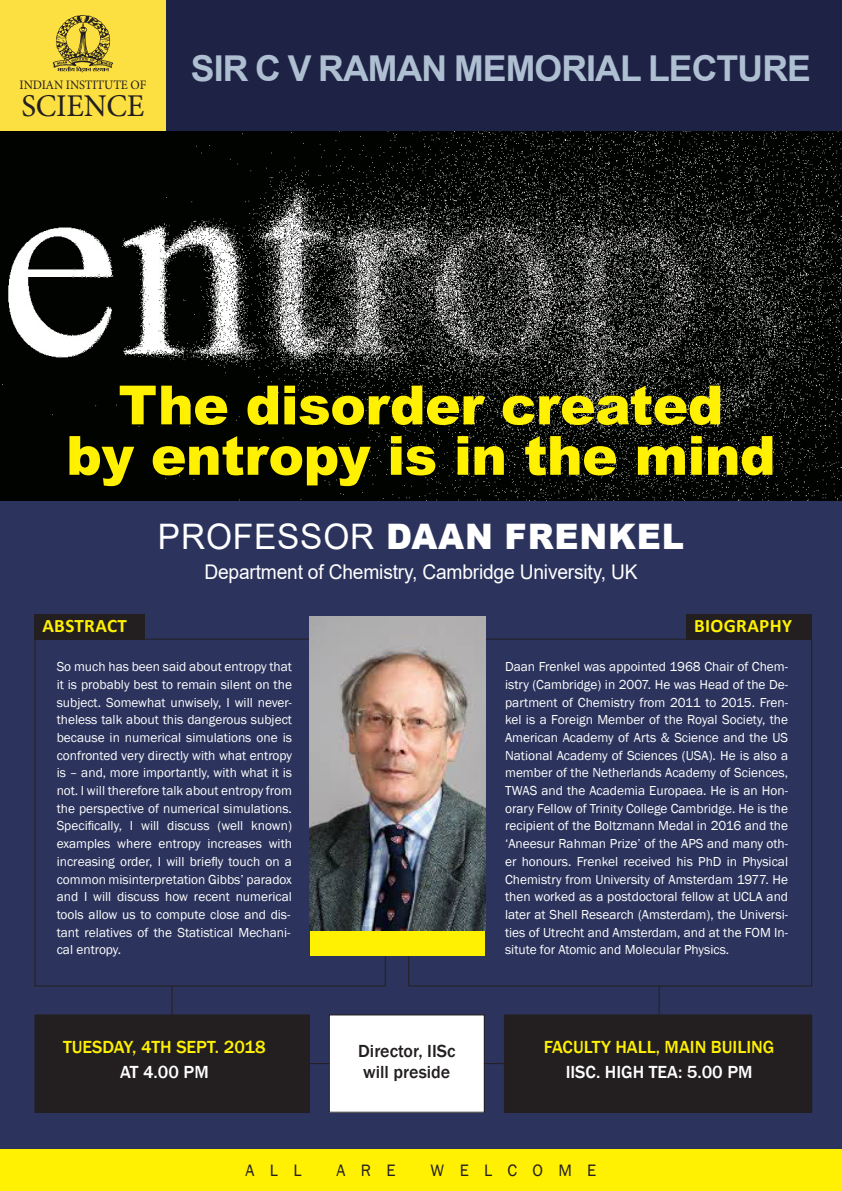
<style>
.page{position:relative;width:842px;height:1191px;background:#2c345d}
.page>*{position:absolute;margin:0;border:0;box-sizing:border-box;transform-origin:0 0}
.t1{font:900 54px/50.4px "Arial";letter-spacing:-.01em;color:#fff101;text-align:center}
.t2{font:700 35.6px "Arial";letter-spacing:-.025em;color:#afbfd2}
.t3{font:900 35.1px "Arial";letter-spacing:.025em;color:#fff;scale:.95 1}
.t4{font:31.7px "Minion Pro";letter-spacing:-.01em;color:#231f20}
.t5{font:20.2px "Arial";letter-spacing:-.01em;color:#fff;scale:.95 1}
.t6{font:700 19.1px "Calibri";letter-spacing:.015em;color:#fff101}
.t7{font:500 18px "Franklin Gothic";color:#fff101}
.t8{font:500 18px "Franklin Gothic";color:#fff}
.t9{font:500 18px/21.2px "Franklin Gothic";color:#231f20}
.t10{font:17px "Franklin Gothic";letter-spacing:.92em;color:#231f20}
.t11{font:13.4px/17.7px "Franklin Gothic";color:#fff;text-align:justify}
.t12{font:12.9px "Minion Pro";letter-spacing:-.01em;color:#231f20}
.s1{font-weight:400}
</style>
<div class="page">
<div style="left:0;top:0;width:842px;height:132px;background:#1e2245"></div>
<div style="left:0;top:0;width:166px;height:132px;background:#fce041"></div>
<svg style="left:53px;top:15px;width:60px;height:57px"></svg>
<img style="left:0;top:131px;width:842px;height:370px">
<div style="left:34px;top:614px;width:111px;height:25px;background:#231f20"></div>
<div style="left:686px;top:614px;width:126px;height:25px;background:#231f20"></div>
<div style="left:0;top:1149px;width:842px;height:42px;background:#fff101"></div>
<div style="left:310px;top:931px;width:175px;height:25px;background:#fff101"></div>
<div style="left:35px;top:1015px;width:274px;height:97px;background:#231f20"></div>
<div style="left:34px;top:1014px;width:276px;height:98px;border:1px solid #231f20"></div>
<div style="left:504px;top:1015px;width:308px;height:97px;background:#231f20"></div>
<div style="left:504px;top:1014px;width:308px;height:98px;border:1px solid #231f20"></div>
<div style="left:329px;top:1015px;width:155px;height:97px;background:#fff"></div>
<div style="left:329px;top:1014px;width:156px;height:98px;border:1px solid #231f20"></div>
<svg style="left:172px;top:985px;width:1px;height:29px"></svg>
<svg style="left:310px;top:1063px;width:19px;height:1px"></svg>
<svg style="left:484px;top:1063px;width:20px;height:1px"></svg>
<svg style="left:659px;top:985px;width:1px;height:29px"></svg>
<img style="left:310px;top:617px;width:175px;height:313px">
<p class="t12" style="left:20px;top:76px;width:128px">INDIAN INSTITUTE OF</p>
<p class="t4" style="left:22px;top:84px;width:124px">SCIENCE</p>
<p class="t2" style="left:191px;top:43px;width:622px">SIR C V RAMAN MEMORIAL LECTURE</p>
<p class="t1" style="left:66px;top:378px;width:711px">The disorder created<br>by entropy is in the mind</p>
<p class="t3" style="left:158px;top:511px;width:555px"><span class="s1">PROFESSOR</span> DAAN FRENKEL</p>
<p class="t5" style="left:204px;top:558px;width:457px">Department of Chemistry, Cambridge University, UK</p>
<p class="t6" style="left:42px;top:612px;width:86px">ABSTRACT</p>
<p class="t6" style="left:694px;top:612px;width:99px">BIOGRAPHY</p>
<p class="t11" style="left:505px;top:658px;width:285px">Daan Frenkel was appointed 1968 Chair of Chem&shy;istry (Cambridge) in 2007. He was Head of the De&shy;partment of Chemistry from 2011 to 2015. Fren&shy;kel is a Foreign Member of the Royal Society, the American Academy of Arts &amp; Science and the US National Academy of Sciences (USA). He is also a member of the Netherlands Academy of Sciences, TWAS and the Academia Europaea. He is an Hon&shy;orary Fellow of Trinity College Cambridge. He is the recipient of the Boltzmann Medal in 2016 and the ‘Aneesur Rahman Prize’ of the APS and many oth&shy;er honours. Frenkel received his PhD in Physical Chemistry from University of Amsterdam 1977. He then worked as a postdoctoral fellow at UCLA and later at Shell Research (Amsterdam), the Universi&shy;ties of Utrecht and Amsterdam, and at the FOM In&shy;situte for Atomic and Molecular Physics.</p>
<p class="t11" style="left:57px;top:658px;width:237px">So much has been said about entropy that it is probably best to remain silent on the subject. Somewhat unwisely, I will never&shy;theless talk about this dangerous subject because in numerical simulations one is confronted very directly with what entropy is – and, more importantly, with what it is not. I will therefore talk about entropy from the perspective of numerical simulations.<br>Specifically, I will discuss (well known) examples where entropy increases with increasing order, I will briefly touch on a common misinterpretation Gibbs’ paradox and I will discuss how recent numerical tools allow us to compute close and dis&shy;tant relatives of the Statistical Mechani&shy;cal entropy.</p>
<p class="t7" style="left:63px;top:1035px;width:204px">TUESDAY, 4TH SEPT. 2018</p>
<p class="t8" style="left:120px;top:1060px;width:90px">AT 4.00 PM</p>
<p class="t9" style="left:358px;top:1040px;width:99px">Director, IISc will preside</p>
<p class="t7" style="left:544px;top:1035px;width:232px">FACULTY HALL, MAIN BUILING</p>
<p class="t8" style="left:566px;top:1060px;width:188px">IISC. HIGH TEA: 5.00 PM</p>
<p class="t10" style="left:246px;top:1160px;width:58px">ALL</p>
<p class="t10" style="left:337px;top:1160px;width:61px">ARE</p>
<p class="t10" style="left:431px;top:1160px;width:167px">WELCOME</p>
</div>
